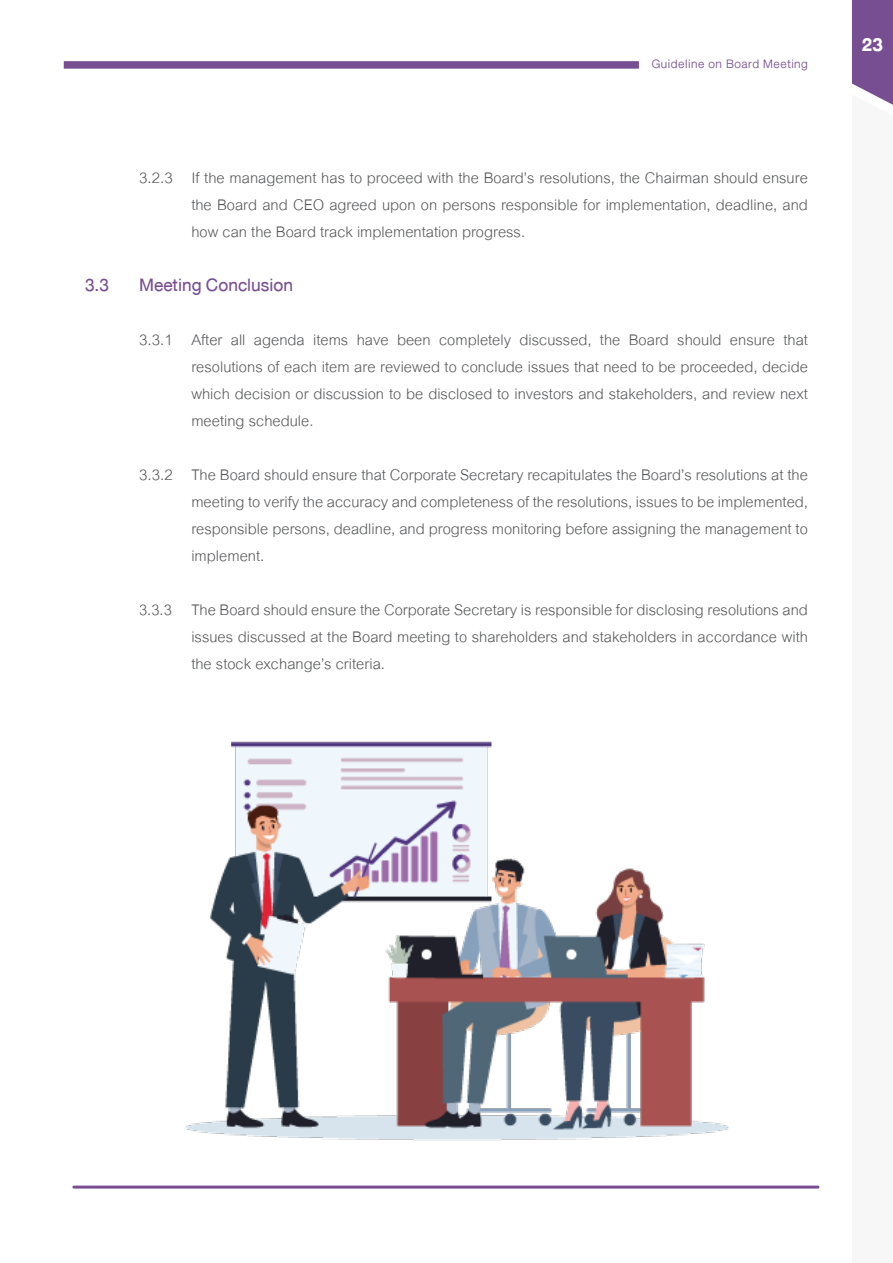
<style>
.page{position:relative;width:893px;height:1263px;background:#fff}
.page>*{position:absolute;margin:0;border:0;box-sizing:border-box;transform-origin:0 0}
.t1{font:27px "DB Helvethaica X 75 Bd";color:#fff}
.t2{font:25.5px "DB Helvethaica X 55";color:#774e91}
.t3{font:22.5px/27px "Cordia New";color:#57585a;text-align:justify}
.t4{font:17.25px "DB Helvethaica X 45 Li";letter-spacing:.03em;color:#774e91}
</style>
<div class="page">
<div style="left:852px;top:0;width:41px;height:94px;background:#774e91"></div>
<div style="left:64px;top:61px;width:575px;height:8px;background:#774e91"></div>
<hr style="left:74px;top:1185px;width:744px;height:3px;background:#774e91">
<img style="left:118px;top:741px;width:699px;height:445px">
<p class="t4" style="left:652px;top:55px;width:158px">Guideline on Board Meeting</p>
<p class="t3" style="left:139px;top:163px;width:35px">3.2.3</p>
<p class="t3" style="left:191px;top:163px;width:618px">If the management has to proceed with the Board’s resolutions, the Chairman should ensure the Board and CEO agreed upon on persons responsible for implementation, deadline, and how can the Board track implementation progress.</p>
<p class="t2" style="left:85px;top:271px;width:210px">3.3 Meeting Conclusion</p>
<p class="t3" style="left:139px;top:325px;width:35px">3.3.1</p>
<p class="t3" style="left:191px;top:325px;width:618px">After all agenda items have been completely discussed, the Board should ensure that resolutions of each item are reviewed to conclude issues that need to be proceeded, decide which decision or discussion to be disclosed to investors and stakeholders, and review next meeting schedule.</p>
<p class="t3" style="left:139px;top:460px;width:35px">3.3.2</p>
<p class="t3" style="left:139px;top:595px;width:34px">3.3.3</p>
<p class="t3" style="left:191px;top:460px;width:618px">The Board should ensure that Corporate Secretary recapitulates the Board’s resolutions at the meeting to verify the accuracy and completeness of the resolutions, issues to be implemented, responsible persons, deadline, and progress monitoring before assigning the management to implement.</p>
<p class="t3" style="left:191px;top:595px;width:618px">The Board should ensure the Corporate Secretary is responsible for disclosing resolutions and issues discussed at the Board meeting to shareholders and stakeholders in accordance with the stock exchange’s criteria.</p>
<p class="t1" style="left:862px;top:28px;width:23px">23</p>
</div>
